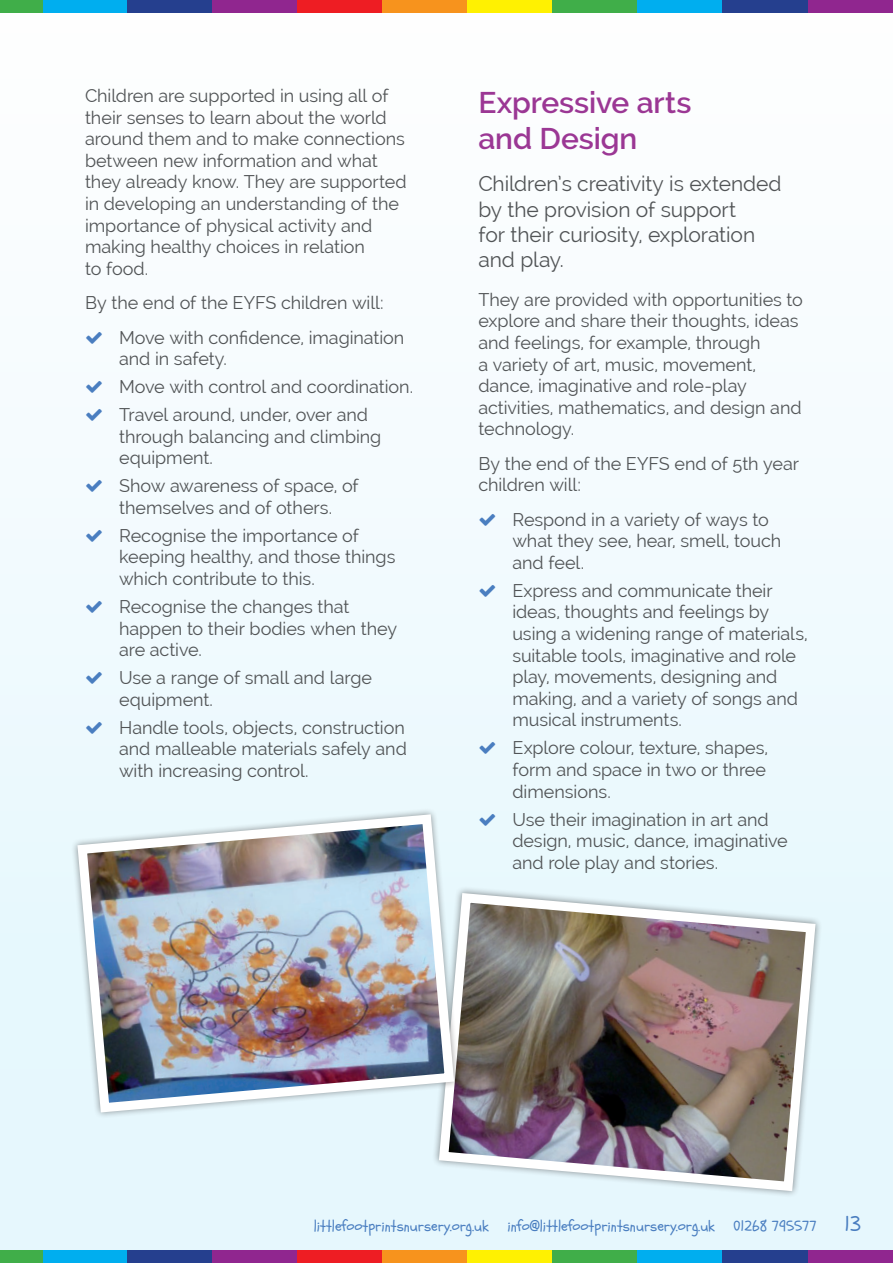
<style>
.page{position:relative;width:893px;height:1263px;background:#fff}
.page>*{position:absolute;margin:0;border:0;box-sizing:border-box;transform-origin:0 0}
.t1{font:600 30px/36px "Raleway";letter-spacing:-.005em;color:#9b3794}
.t2{font:21px/25.2px "Raleway";letter-spacing:-.005em;color:#515456}
.t3{font:21px "Schoolbell";color:#4a7ec0}
.t4{font:18px/21.6px "Raleway";letter-spacing:-.005em;color:#515456}
.t5{font:15px "Schoolbell";color:#4a7ec0}
</style>
<div class="page">
<div style="left:0;top:0;width:893px;height:1263px;background:linear-gradient(to right,#f2fbfe,#f3fbfe)"></div>
<div style="left:43px;top:0;width:85px;height:13px;background:#00aeef"></div>
<div style="left:43px;top:1250px;width:85px;height:13px;background:#00aeef"></div>
<div style="left:128px;top:0;width:85px;height:13px;background:#253f8e"></div>
<div style="left:128px;top:1250px;width:85px;height:13px;background:#253f8e"></div>
<div style="left:213px;top:0;width:85px;height:13px;background:#90268f"></div>
<div style="left:213px;top:1250px;width:85px;height:13px;background:#90268f"></div>
<div style="left:298px;top:0;width:85px;height:13px;background:#ee1d23"></div>
<div style="left:298px;top:1250px;width:85px;height:13px;background:#ee1d23"></div>
<div style="left:383px;top:0;width:85px;height:13px;background:#f7931d"></div>
<div style="left:383px;top:1250px;width:85px;height:13px;background:#f7931d"></div>
<div style="left:468px;top:0;width:85px;height:13px;background:#fff101"></div>
<div style="left:468px;top:1250px;width:85px;height:13px;background:#fff101"></div>
<div style="left:553px;top:0;width:85px;height:13px;background:#40ae49"></div>
<div style="left:553px;top:1250px;width:85px;height:13px;background:#40ae49"></div>
<div style="left:638px;top:0;width:85px;height:13px;background:#00aeef"></div>
<div style="left:638px;top:1250px;width:85px;height:13px;background:#00aeef"></div>
<div style="left:723px;top:0;width:85px;height:13px;background:#253f8e"></div>
<div style="left:723px;top:1250px;width:85px;height:13px;background:#253f8e"></div>
<div style="left:808px;top:0;width:85px;height:13px;background:#90268f"></div>
<div style="left:808px;top:1250px;width:85px;height:13px;background:#90268f"></div>
<div style="left:0;top:0;width:43px;height:13px;background:#40ae49"></div>
<div style="left:0;top:1250px;width:43px;height:13px;background:#40ae49"></div>
<img style="left:434px;top:888px;width:386px;height:308px">
<div style="left:71px;top:807px;width:390px;height:312px;background:#231f20;opacity:.5"></div>
<img style="left:73px;top:809px;width:386px;height:308px">
<svg style="left:86px;top:331px;width:16px;height:12px"></svg>
<svg style="left:86px;top:381px;width:16px;height:12px"></svg>
<svg style="left:86px;top:409px;width:16px;height:12px"></svg>
<svg style="left:86px;top:480px;width:16px;height:12px"></svg>
<svg style="left:86px;top:530px;width:16px;height:12px"></svg>
<svg style="left:86px;top:601px;width:16px;height:12px"></svg>
<svg style="left:86px;top:672px;width:16px;height:12px"></svg>
<svg style="left:86px;top:722px;width:16px;height:12px"></svg>
<svg style="left:480px;top:514px;width:15px;height:11px"></svg>
<svg style="left:480px;top:585px;width:15px;height:12px"></svg>
<svg style="left:480px;top:742px;width:15px;height:12px"></svg>
<svg style="left:480px;top:813px;width:15px;height:12px"></svg>
<p class="t4" style="left:85px;top:85px;width:323px">Children are supported in using all of their senses to learn about the world around them and to make connections between new information and what they already know. They are supported in developing an understanding of the importance of physical activity and making healthy choices in relation<br>to food.</p>
<p class="t4" style="left:85px;top:292px;width:300px">By the end of the EYFS children will:</p>
<p class="t4" style="left:119px;top:326px;width:287px">Move with confidence, imagination and in safety.</p>
<p class="t4" style="left:119px;top:376px;width:296px">Move with control and coordination.</p>
<p class="t4" style="left:119px;top:404px;width:264px">Travel around, under, over and through balancing and climbing equipment.</p>
<p class="t4" style="left:119px;top:475px;width:241px">Show awareness of space, of themselves and of others.</p>
<p class="t4" style="left:119px;top:525px;width:278px">Recognise the importance of keeping healthy, and those things which contribute to this.</p>
<p class="t4" style="left:119px;top:596px;width:280px">Recognise the changes that happen to their bodies when they are active.</p>
<p class="t4" style="left:119px;top:667px;width:254px">Use a range of small and large equipment.</p>
<p class="t4" style="left:119px;top:717px;width:289px;text-align:justify">Handle tools, objects, construction and malleable materials safely and with increasing control.</p>
<p class="t1" style="left:478px;top:85px;width:214px">Expressive arts and Design</p>
<p class="t2" style="left:478px;top:171px;width:305px">Children’s creativity is extended by the provision of support<br>for their curiosity, exploration and play.</p>
<p class="t4" style="left:478px;top:288px;width:326px">They are provided with opportunities to explore and share their thoughts, ideas and feelings, for example, through<br>a variety of art, music, movement, dance, imaginative and role-play activities, mathematics, and design and technology.</p>
<p class="t4" style="left:478px;top:452px;width:322px">By the end of the EYFS end of 5th year children will:</p>
<p class="t4" style="left:512px;top:508px;width:270px">Respond in a variety of ways to what they see, hear, smell, touch and feel.</p>
<p class="t4" style="left:512px;top:580px;width:297px">Express and communicate their ideas, thoughts and feelings by using a widening range of materials, suitable tools, imaginative and role play, movements, designing and making, and a variety of songs and musical instruments.</p>
<p class="t4" style="left:512px;top:737px;width:257px">Explore colour, texture, shapes, form and space in two or three dimensions.</p>
<p class="t4" style="left:512px;top:808px;width:277px">Use their imagination in art and design, music, dance, imaginative and role play and stories.</p>
<p class="t5" style="left:314px;top:1216px;width:504px">littlefootprintsnursery.org.uk info@littlefootprintsnursery.org.uk 01268 795577</p>
<p class="t3" style="left:844px;top:1210px;width:18px">13</p>
</div>
